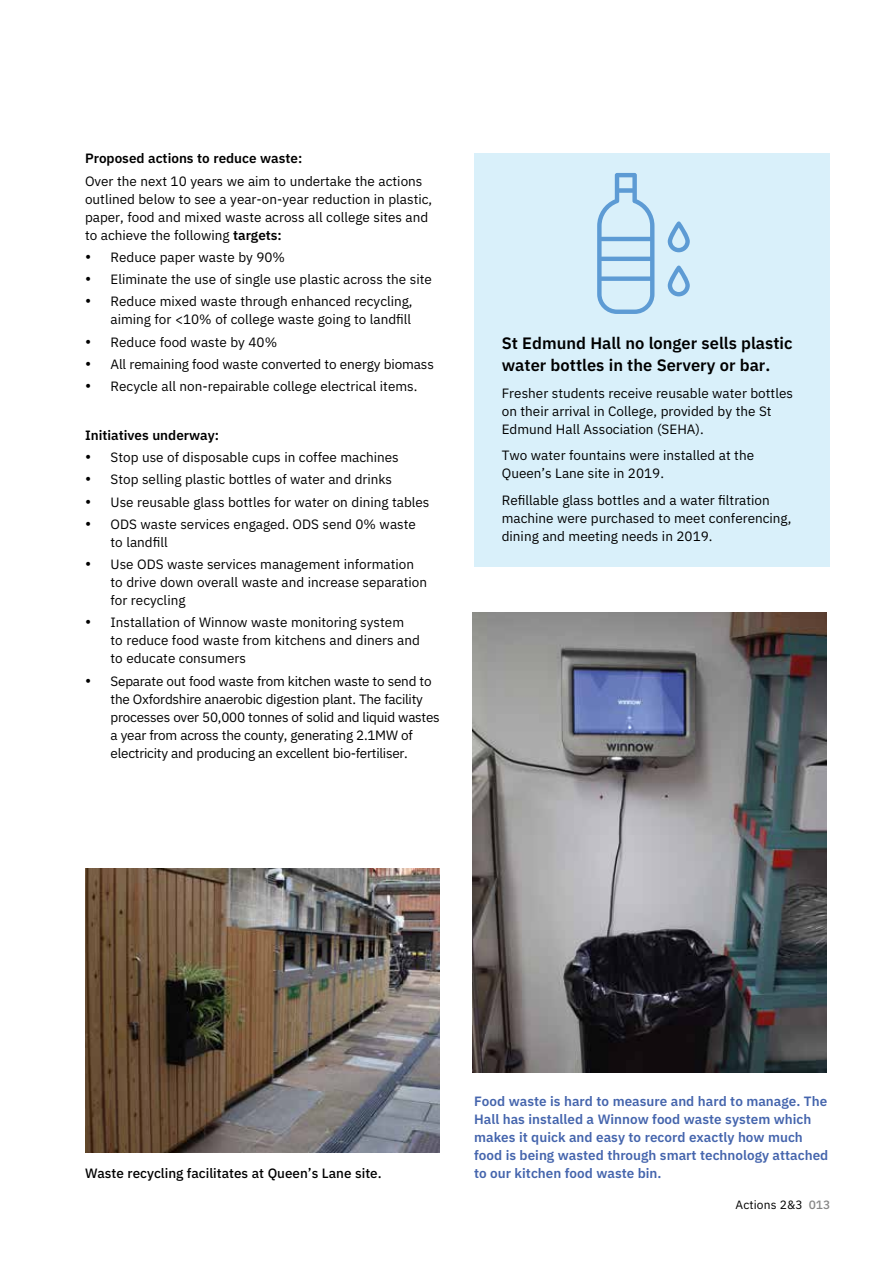
<style>
.page{position:relative;width:893px;height:1263px;background:#fff}
.page>*{position:absolute;margin:0;border:0;box-sizing:border-box;transform-origin:0 0}
.t1{font:600 16.5px/22.5px "IBM Plex Sans";color:#000}
.t2{font:13.5px/18px "IBM Plex Sans";color:#000}
.t3{font:13.5px/18px "IBM Plex Sans";letter-spacing:-.02em;color:#000}
.t4{font:600 13.5px/18px "IBM Plex Sans";color:#4565ad}
.t5{font:600 13.5px "IBM Plex Sans";color:#000}
.t6{font:500 13.5px "IBM Plex Sans";color:#000}
.t7{font:12px "IBM Plex Sans";letter-spacing:.01em;color:#000}
.s1{font-weight:600}
.s2{font-weight:500;color:#878787}
</style>
<div class="page">
<div style="left:474px;top:153px;width:355px;height:413px;background:#d9f0fa"></div>
<svg style="left:597px;top:173px;width:57px;height:141px"></svg>
<svg style="left:668px;top:266px;width:22px;height:30px"></svg>
<svg style="left:668px;top:221px;width:22px;height:31px"></svg>
<img style="left:472px;top:612px;width:355px;height:461px">
<img style="left:85px;top:868px;width:355px;height:285px">
<p class="t5" style="left:85px;top:148px;width:219px">Proposed actions to reduce waste:</p>
<p class="t2" style="left:85px;top:171px;width:349px">Over the next 10 years we aim to undertake the actions outlined below to see a year-on-year reduction in plastic, paper, food and mixed waste across all college sites and to achieve the following <span class="s1">targets:</span></p>
<p class="t2" style="left:85px;top:247px;width:202px">• Reduce paper waste by 90%</p>
<p class="t2" style="left:85px;top:269px;width:348px">• Eliminate the use of single use plastic across the site</p>
<p class="t2" style="left:85px;top:291px;width:329px;text-align:right">• Reduce mixed waste through enhanced recycling, aiming for &lt;10% of college waste going to landfill</p>
<p class="t2" style="left:85px;top:332px;width:194px">• Reduce food waste by 40%</p>
<p class="t2" style="left:85px;top:354px;width:350px">• All remaining food waste converted to energy biomass</p>
<p class="t2" style="left:85px;top:376px;width:334px">• Recycle all non-repairable college electrical items.</p>
<p class="t5" style="left:85px;top:424px;width:136px">Initiatives underway:</p>
<p class="t2" style="left:85px;top:447px;width:315px">• Stop use of disposable cups in coffee machines</p>
<p class="t2" style="left:85px;top:469px;width:309px">• Stop selling plastic bottles of water and drinks</p>
<p class="t2" style="left:85px;top:492px;width:346px">• Use reusable glass bottles for water on dining tables</p>
<p class="t2" style="left:111px;top:514px;width:307px;text-indent:-26px">• ODS waste services engaged. ODS send 0% waste to landfill</p>
<p class="t2" style="left:111px;top:554px;width:318px;text-indent:-26px">• Use ODS waste services management information to drive down overall waste and increase separation for recycling</p>
<p class="t2" style="left:111px;top:612px;width:311px;text-indent:-26px">• Installation of Winnow waste monitoring system<br>to reduce food waste from kitchens and diners and to educate consumers</p>
<p class="t3" style="left:111px;top:671px;width:331px;text-indent:-26px">• Separate out food waste from kitchen waste to send to the Oxfordshire anaerobic digestion plant. The facility processes over 50,000 tonnes of solid and liquid wastes a year from across the county, generating 2.1MW of electricity and producing an excellent bio-fertiliser.</p>
<p class="t1" style="left:502px;top:330px;width:292px">St Edmund Hall no longer sells plastic water bottles in the Servery or bar.</p>
<p class="t2" style="left:502px;top:383px;width:293px">Fresher students receive reusable water bottles on their arrival in College, provided by the St<br>Edmund Hall Association (SEHA).</p>
<p class="t2" style="left:502px;top:445px;width:254px">Two water fountains were installed at the<br>Queen’s Lane site in 2019.</p>
<p class="t2" style="left:502px;top:490px;width:291px">Refillable glass bottles and a water filtration machine were purchased to meet conferencing, dining and meeting needs in 2019.</p>
<p class="t4" style="left:474px;top:1091px;width:356px">Food waste is hard to measure and hard to manage. The Hall has installed a Winnow food waste system which makes it quick and easy to record exactly how much food is being wasted through smart technology attached</p>
<p class="t6" style="left:85px;top:1162px;width:298px">Waste recycling facilitates at Queen’s Lane site.</p>
<p class="t4" style="left:474px;top:1163px;width:189px">to our kitchen food waste bin.</p>
<p class="t7" style="left:735px;top:1195px;width:96px">Actions 2&amp;3 <span class="s2">013</span></p>
</div>
